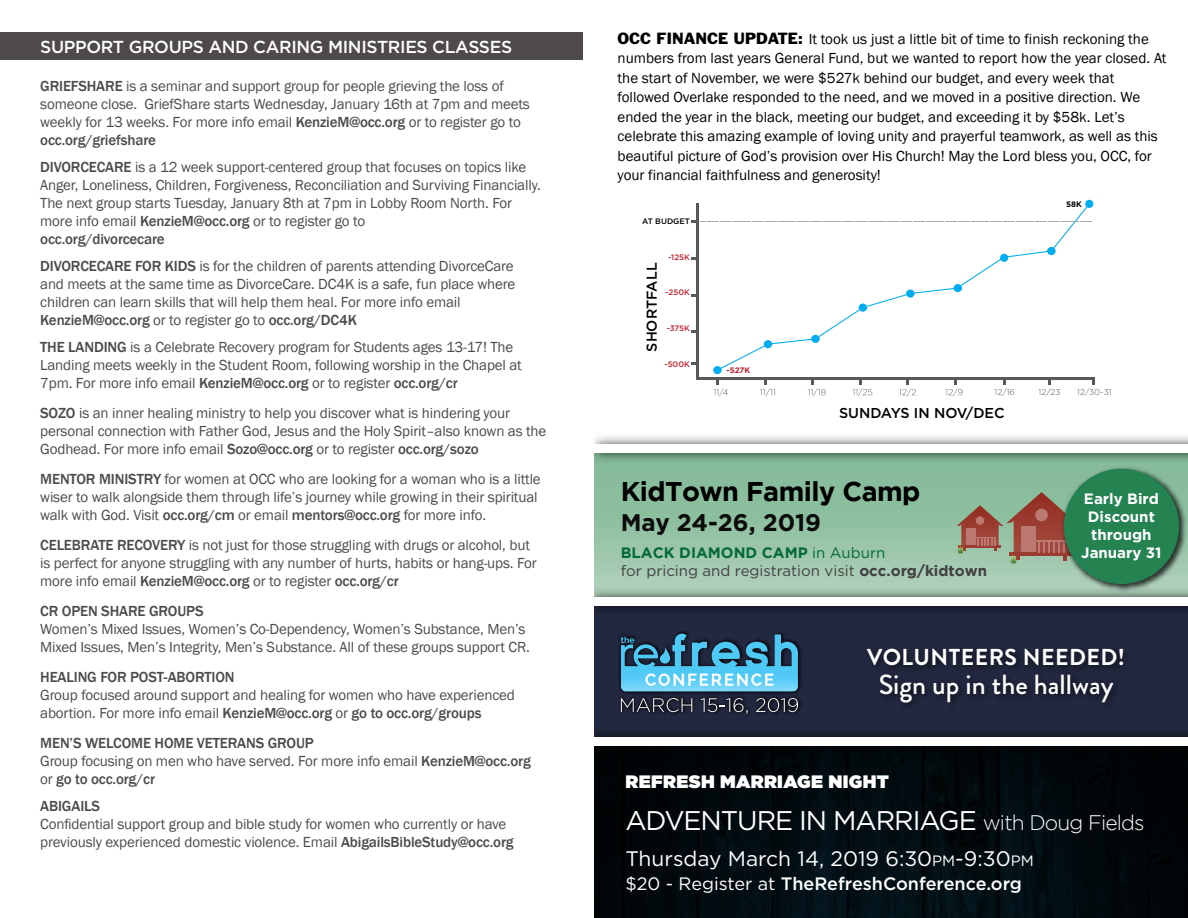
<style>
.page{position:relative;width:1188px;height:918px;background:#fff}
.page>*{position:absolute;margin:0;border:0;box-sizing:border-box;transform-origin:0 0}
.t1{font:500 27.6px "Brandon Grotesque";color:#fff}
.t2{font:27px "Gotham";letter-spacing:-.04em;color:#fff}
.t3{font:700 27px "Gotham";letter-spacing:-.02em;color:#000}
.t4{font:700 24px "Gotham";color:#0b0b0b}
.t5{font:700 22.95px "Brandon Grotesque";letter-spacing:.02em;color:#fff}
.t6{font:21px "Gotham";color:#fff}
.t7{font:500 18px "Gotham";color:#fff}
.t8{font:900 18px "Gotham";letter-spacing:.02em;color:#fff}
.t9{font:500 17.4px "Gotham";letter-spacing:-.02em;color:#fff}
.t10{font:15px/18px "Franklin Gothic";letter-spacing:-.01em;color:#4e4a4c}
.t11{font:15px/19.5px "Franklin Gothic";color:#000}
.t12{font:500 15px/18px "Franklin Gothic";letter-spacing:-.01em;color:#4e4a4c}
.t13{font:15px/17.5px "Gotham";color:#414142}
.t14{font:700 15px/18px "Gotham";color:#fff;text-align:center}
.t15{font:500 14.25px "Gotham";color:#000}
.t16{font:300 8.4px "Gotham";color:#58595b}
.t17{font:500 7.95px "Gotham";color:#be1e2d}
.t18{font:500 7.95px "Gotham";color:#000}
.t19{font:700 7.95px "Gotham";color:#be1e2d}
.t20{font:700 7.95px "Gotham";color:#000}
.s1{font-weight:500}
.s2{font-weight:400}
.s3{font-family:"Franklin Gothic Std"}
.s4{font-weight:700;color:#046938}
.s5{color:#046938}
.s6{font-weight:700}
.s7{font-weight:300;font-size:21px}
.s8{font-size:15px}
</style>
<div class="page">
<div style="left:592px;top:745px;width:596px;height:173px;background:#010a0e"></div>
<div style="left:592px;top:597px;width:596px;height:144px;background:#22283f"></div>
<img style="left:620px;top:696px;width:182px;height:20px">
<svg style="left:621px;top:698px;width:71px;height:14px"></svg>
<svg style="left:701px;top:698px;width:47px;height:16px"></svg>
<svg style="left:756px;top:698px;width:42px;height:14px"></svg>
<img style="left:619px;top:631px;width:182px;height:63px">
<svg style="left:621px;top:634px;width:177px;height:57px"></svg>
<svg style="left:594px;top:467px;width:465px;height:116px;background:#94c2a5"></svg>
<svg style="left:957px;top:492px;width:102px;height:71px;background:#9b836f"></svg>
<img style="left:1059px;top:467px;width:129px;height:116px">
<div style="left:1064px;top:469px;width:115px;height:115px;background:#248351;border-radius:50%"></div>
<img style="left:593px;top:583px;width:595px;height:37px">
<div style="left:581px;top:597px;width:607px;height:9px;background:#fff"></div>
<img style="left:593px;top:722px;width:595px;height:38px">
<div style="left:581px;top:737px;width:607px;height:8px;background:#fff"></div>
<img style="left:594px;top:436px;width:594px;height:31px">
<div style="left:591px;top:444px;width:597px;height:9px;background:#fff"></div>
<div style="left:0;top:0;width:593px;height:918px;background:#fff"></div>
<hr style="left:697px;top:204px;width:2px;height:176px;background:#58595b">
<hr style="left:697px;top:377px;width:398px;height:3px;background:#58595b">
<svg style="left:714px;top:380px;width:14px;height:16px"></svg>
<svg style="left:760px;top:380px;width:15px;height:16px"></svg>
<svg style="left:808px;top:380px;width:18px;height:16px"></svg>
<svg style="left:853px;top:380px;width:19px;height:16px"></svg>
<svg style="left:899px;top:380px;width:17px;height:16px"></svg>
<svg style="left:945px;top:380px;width:18px;height:16px"></svg>
<svg style="left:713px;top:366px;width:9px;height:8px"></svg>
<svg style="left:1048px;top:380px;width:3px;height:5px"></svg>
<svg style="left:1092px;top:380px;width:3px;height:5px"></svg>
<svg style="left:691px;top:200px;width:402px;height:172px"></svg>
<div style="left:0;top:32px;width:582px;height:27px;background:#4e4a4c"></div>
<p class="t9" style="left:40px;top:35px;width:473px">SUPPORT GROUPS AND CARING MINISTRIES CLASSES</p>
<p class="t10" style="left:40px;top:77px;width:491px"><span class="s1">GRIEFSHARE</span> is a seminar and support group for people grieving the loss of someone close. GriefShare starts Wednesday, January 16th at 7pm and meets weekly for 13 weeks. For more info email <span class="s1">KenzieM@occ.org</span> or to register go to <span class="s1">occ.org/griefshare</span></p>
<p class="t10" style="left:40px;top:158px;width:502px"><span class="s1">DIVORCECARE</span> is a 12 week support-centered group that focuses on topics like Anger, Loneliness, Children, Forgiveness, Reconciliation and Surviving Financially.<br>The next group starts Tuesday, January 8th at 7pm in Lobby Room North. For more info email <span class="s1">KenzieM@occ.org</span> or to register go to<br><span class="s1">occ.org/divorcecare</span></p>
<p class="t10" style="left:40px;top:257px;width:477px"><span class="s1">DIVORCECARE FOR KIDS</span> is for the children of parents attending DivorceCare and meets at the same time as DivorceCare. DC4K is a safe, fun place where children can learn skills that will help them heal. For more info email <span class="s1">KenzieM@occ.org</span> or to register go to <span class="s1">occ.org/DC4K</span></p>
<p class="t10" style="left:40px;top:338px;width:483px"><span class="s1">THE LANDING</span> is a Celebrate Recovery program for Students ages 13-17! The<br>Landing meets weekly in the Student Room, following worship in the Chapel at<br>7pm. For more info email <span class="s1">KenzieM@occ.org</span> or to register <span class="s1">occ.org/cr</span></p>
<p class="t10" style="left:40px;top:404px;width:508px"><span class="s1">SOZO</span> is an inner healing ministry to help you discover what is hindering your personal connection with Father God, Jesus and the Holy Spirit–also known as the<br>Godhead. For more info email <span class="s1">Sozo@occ.org</span> or to register <span class="s1">occ.org/sozo</span></p>
<p class="t10" style="left:40px;top:470px;width:502px"><span class="s1">MENTOR MINISTRY</span> for women at OCC who are looking for a woman who is a little wiser to walk alongside them through life’s journey while growing in their spiritual walk with God. Visit <span class="s1">occ.org/cm</span> or email <span class="s1">mentors@occ.org</span> for more info.</p>
<p class="t10" style="left:40px;top:536px;width:498px"><span class="s1">CELEBRATE RECOVERY</span> is not just for those struggling with drugs or alcohol, but is perfect for anyone struggling with any number of hurts, habits or hang-ups. For more info email <span class="s1">KenzieM@occ.org</span> or to register <span class="s1">occ.org/cr</span></p>
<p class="t12" style="left:40px;top:602px;width:165px">CR OPEN SHARE GROUPS</p>
<p class="t10" style="left:40px;top:620px;width:491px">Women’s Mixed Issues, Women’s Co-Dependency, Women’s Substance, Men’s<br>Mixed Issues, Men’s Integrity, Men’s Substance. All of these groups support CR.</p>
<p class="t12" style="left:40px;top:668px;width:196px">HEALING FOR POST-ABORTION</p>
<p class="t10" style="left:40px;top:686px;width:476px">Group focused around support and healing for women who have experienced abortion. For more info email <span class="s1">KenzieM@occ.org</span> or <span class="s1">go to occ.org/groups</span></p>
<p class="t12" style="left:40px;top:734px;width:492px">MEN’S WELCOME HOME VETERANS GROUP<br><span class="s2">Group focusing on men who have served. For more info email</span> KenzieM@occ.org <span class="s2">or</span> go to occ.org/cr</p>
<p class="t12" style="left:40px;top:797px;width:61px">ABIGAILS</p>
<p class="t10" style="left:40px;top:815px;width:475px">Confidential support group and bible study for women who currently or have previously experienced domestic violence. Email <span class="s1">AbigailsBibleStudy@occ.org</span></p>
<p class="t11" style="left:618px;top:29px;width:550px"><span class="s3">OCC FINANCE UPDATE:</span> It took us just a little bit of time to finish reckoning the numbers from last years General Fund, but we wanted to report how the year closed. At the start of November, we were $527k behind our budget, and every week that followed Overlake responded to the need, and we moved in a positive direction. We ended the year in the black, meeting our budget, and exceeding it by $58k. Let’s celebrate this amazing example of loving unity and prayerful teamwork, as well as this beautiful picture of God’s provision over His Church! May the Lord bless you, OCC, for your financial faithfulness and generosity!</p>
<p class="t18" style="left:642px;top:216px;width:49px">AT BUDGET</p>
<p class="t15" style="left:643px;top:352px;width:91px;rotate:-90deg">SHORTFALL</p>
<p class="t17" style="left:668px;top:252px;width:23px">-125K</p>
<p class="t17" style="left:665px;top:287px;width:26px">-250K</p>
<p class="t17" style="left:667px;top:323px;width:25px">-375K</p>
<p class="t17" style="left:664px;top:359px;width:27px">-500K</p>
<p class="t19" style="left:727px;top:365px;width:25px">-527K</p>
<p class="t20" style="left:1066px;top:198px;width:17px">58K</p>
<p class="t16" style="left:995px;top:388px;width:22px">12/16</p>
<p class="t16" style="left:1039px;top:388px;width:24px">12/23</p>
<p class="t16" style="left:1077px;top:388px;width:36px">12/30-31</p>
<p class="t15" style="left:839px;top:404px;width:167px">SUNDAYS IN NOV/DEC</p>
<h2 class="t3" style="left:621px;top:476px;width:301px">KidTown Family Camp</h2>
<h3 class="t4" style="left:621px;top:506px;width:202px">May 24-26, 2019</h3>
<p class="t13" style="left:621px;top:544px;width:368px"><span class="s4">BLACK DIAMOND CAMP</span> <span class="s5">in Auburn<br></span>for pricing and registration visit <span class="s6">occ.org/kidtown</span></p>
<p class="t14" style="left:1081px;top:490px;width:82px">Early Bird<br>Discount through<br>January 31</p>
<h3 class="t5" style="left:867px;top:641px;width:259px">VOLUNTEERS NEEDED!</h3>
<h1 class="t1" style="left:879px;top:665px;width:236px">Sign up in the hallway</h1>
<p class="t8" style="left:625px;top:771px;width:265px">REFRESH MARRIAGE NIGHT</p>
<h2 class="t2" style="left:625px;top:803px;width:521px">ADVENTURE IN MARRIAGE <span class="s7">with Doug Fields</span></h2>
<h3 class="t6" style="left:625px;top:845px;width:410px">Thursday March 14, 2019 6:30<span class="s8">PM</span>-9:30<span class="s8">PM</span></h3>
<p class="t7" style="left:625px;top:872px;width:398px"><span class="s2">$20 - Register at</span> TheRefreshConference.org</p>
</div>
